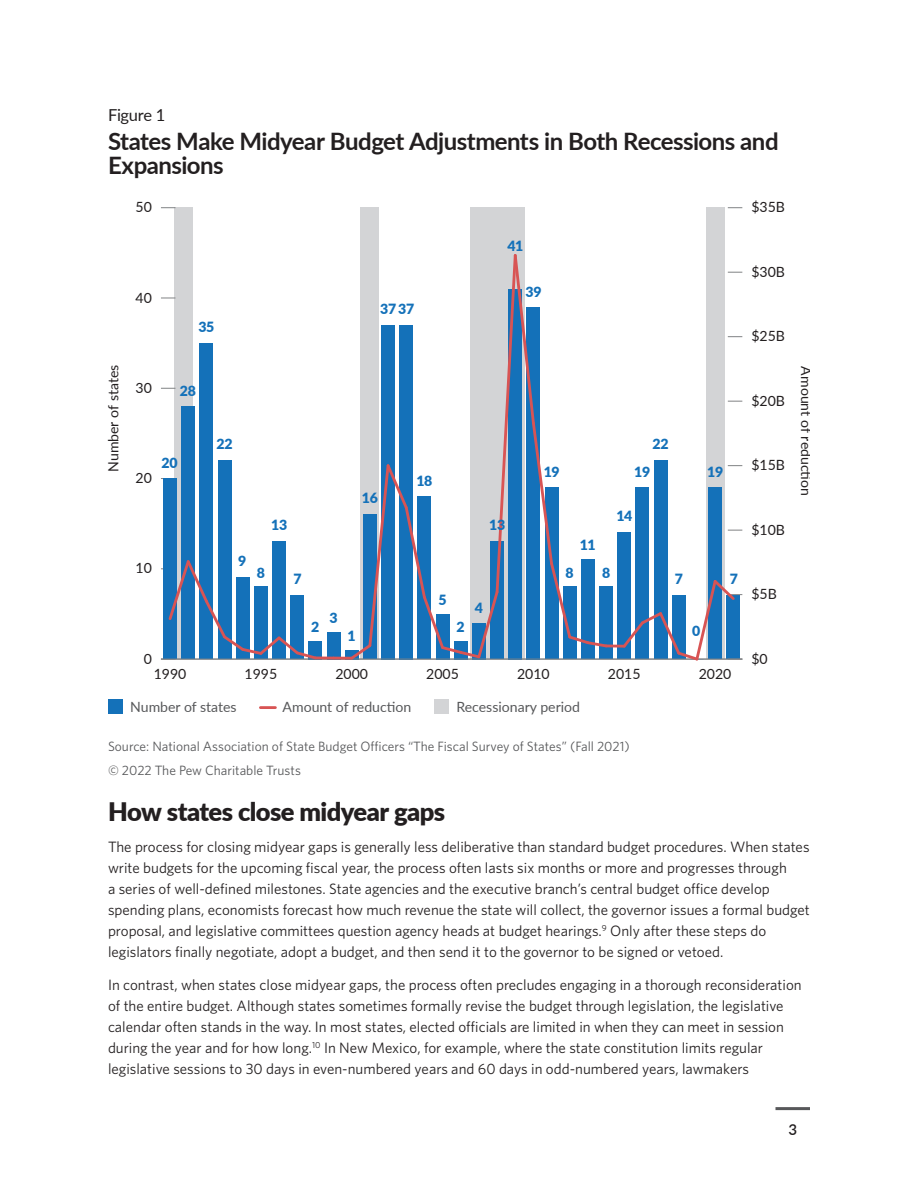
<style>
.page{position:relative;width:918px;height:1188px;background:#fff}
.page>*{position:absolute;margin:0;border:0;box-sizing:border-box;transform-origin:0 0}
.t1{font:900 25.5px "Lato";letter-spacing:-.025em;color:#231f20}
.HED{font:700 24px/24px "Lato";letter-spacing:-.025em;color:#231f20}
.Figure{font:16.5px "Lato";letter-spacing:-.02em;color:#231f20}
.Body{font:15px/21px "Whitney";color:#231f20}
.t2{font:600 15px "Lato";color:#231f20}
.t3{font:14.1px "Lato";color:#231f20}
.t4{font:900 14.1px "Lato";letter-spacing:-.02em;color:#1471b9}
.t5{font:14.1px "Lato";color:#57585a}
.Source{font:13.5px "Whitney";color:#57585a}
</style>
<div class="page">
<hr style="left:776px;top:1107px;width:34px;height:3px;background:#57585a">
<div style="left:174px;top:207px;width:18px;height:452px;background:#d3d4d6"></div>
<div style="left:361px;top:208px;width:18px;height:451px;background:#d3d4d6"></div>
<div style="left:706px;top:208px;width:18px;height:451px;background:#d3d4d6"></div>
<div style="left:470px;top:208px;width:54px;height:451px;background:#d3d4d6"></div>
<svg style="left:161px;top:478px;width:14px;height:1px"></svg>
<svg style="left:161px;top:388px;width:14px;height:1px"></svg>
<svg style="left:161px;top:298px;width:14px;height:1px"></svg>
<svg style="left:161px;top:207px;width:14px;height:1px"></svg>
<div style="left:164px;top:479px;width:13px;height:180px;background:#1471b9"></div>
<div style="left:182px;top:406px;width:13px;height:253px;background:#1471b9"></div>
<div style="left:200px;top:343px;width:13px;height:316px;background:#1471b9"></div>
<div style="left:218px;top:460px;width:13px;height:199px;background:#1471b9"></div>
<div style="left:273px;top:542px;width:13px;height:117px;background:#1471b9"></div>
<div style="left:327px;top:632px;width:13px;height:27px;background:#1471b9"></div>
<svg style="left:345px;top:650px;width:3px;height:7px"></svg>
<div style="left:600px;top:587px;width:13px;height:72px;background:#1471b9"></div>
<div style="left:618px;top:533px;width:13px;height:126px;background:#1471b9"></div>
<div style="left:636px;top:488px;width:13px;height:171px;background:#1471b9"></div>
<div style="left:654px;top:460px;width:13px;height:199px;background:#1471b9"></div>
<div style="left:709px;top:488px;width:13px;height:171px;background:#1471b9"></div>
<hr style="left:161px;top:659px;width:581px;height:1px;background:#808284">
<svg style="left:728px;top:530px;width:14px;height:1px"></svg>
<svg style="left:728px;top:465px;width:14px;height:1px"></svg>
<svg style="left:728px;top:401px;width:14px;height:1px"></svg>
<svg style="left:728px;top:336px;width:14px;height:1px"></svg>
<svg style="left:728px;top:272px;width:14px;height:1px"></svg>
<svg style="left:728px;top:207px;width:14px;height:1px"></svg>
<svg style="left:161px;top:558px;width:173px;height:102px"></svg>
<hr style="left:334px;top:657px;width:18px;height:3px;background:#d85454">
<svg style="left:348px;top:252px;width:261px;height:408px"></svg>
<hr style="left:606px;top:645px;width:18px;height:3px;background:#d85454">
<svg style="left:620px;top:577px;width:122px;height:84px"></svg>
<hr style="left:260px;top:706px;width:15px;height:3px;background:#d85454">
<div style="left:108px;top:699px;width:15px;height:15px;background:#1471b9"></div>
<div style="left:434px;top:699px;width:15px;height:15px;background:#d3d4d6"></div>
<p class="Figure" style="left:108px;top:103px;width:59px">Figure 1</p>
<p class="HED" style="left:108px;top:128px;width:672px">States Make Midyear Budget Adjustments in Both Recessions and<br>Expansions</p>
<p class="t3" style="left:136px;top:197px;width:18px">50</p>
<p class="t4" style="left:507px;top:235px;width:18px">41</p>
<p class="t3" style="left:136px;top:287px;width:18px">40</p>
<p class="t4" style="left:198px;top:317px;width:18px">35</p>
<p class="t4" style="left:380px;top:299px;width:36px">37 37</p>
<p class="t4" style="left:526px;top:281px;width:18px">39</p>
<p class="t3" style="left:103px;top:472px;width:109px;rotate:-90deg">Number of states</p>
<p class="t3" style="left:136px;top:378px;width:18px">30</p>
<p class="t4" style="left:180px;top:381px;width:18px">28</p>
<p class="t4" style="left:216px;top:433px;width:18px">22</p>
<p class="t4" style="left:652px;top:433px;width:18px">22</p>
<p class="t3" style="left:136px;top:468px;width:18px">20</p>
<p class="t4" style="left:161px;top:452px;width:18px">20</p>
<p class="t4" style="left:416px;top:470px;width:18px">18</p>
<p class="t4" style="left:544px;top:461px;width:18px">19</p>
<p class="t4" style="left:634px;top:461px;width:18px">19</p>
<p class="t4" style="left:707px;top:461px;width:18px">19</p>
<p class="t4" style="left:362px;top:487px;width:18px">16</p>
<p class="t4" style="left:271px;top:514px;width:18px">13</p>
<p class="t4" style="left:489px;top:514px;width:18px">13</p>
<p class="t4" style="left:616px;top:506px;width:18px">14</p>
<p class="t4" style="left:580px;top:534px;width:18px">11</p>
<p class="t3" style="left:136px;top:558px;width:18px">10</p>
<p class="t4" style="left:238px;top:551px;width:10px">9</p>
<p class="t4" style="left:257px;top:562px;width:10px">8</p>
<p class="t4" style="left:566px;top:562px;width:10px">8</p>
<p class="t4" style="left:602px;top:562px;width:10px">8</p>
<p class="t4" style="left:293px;top:568px;width:10px">7</p>
<p class="t4" style="left:675px;top:568px;width:10px">7</p>
<p class="t4" style="left:730px;top:568px;width:10px">7</p>
<p class="t4" style="left:311px;top:616px;width:10px">2</p>
<p class="t4" style="left:457px;top:616px;width:10px">2</p>
<p class="t4" style="left:692px;top:620px;width:10px">0</p>
<p class="t4" style="left:438px;top:589px;width:10px">5</p>
<p class="t4" style="left:475px;top:597px;width:10px">4</p>
<p class="t4" style="left:329px;top:607px;width:10px">3</p>
<p class="t4" style="left:348px;top:626px;width:10px">1</p>
<p class="t3" style="left:144px;top:648px;width:10px">0</p>
<p class="t3" style="left:154px;top:663px;width:34px">1990</p>
<p class="t3" style="left:245px;top:663px;width:34px">1995</p>
<p class="t3" style="left:335px;top:663px;width:34px">2000</p>
<p class="t3" style="left:426px;top:663px;width:34px">2005</p>
<p class="t3" style="left:517px;top:663px;width:34px">2010</p>
<p class="t3" style="left:608px;top:663px;width:34px">2015</p>
<p class="t3" style="left:699px;top:663px;width:34px">2020</p>
<p class="t5" style="left:130px;top:697px;width:108px">Number of states</p>
<p class="t5" style="left:283px;top:697px;width:130px">Amount of reduction</p>
<p class="t5" style="left:456px;top:697px;width:125px">Recessionary period</p>
<p class="t3" style="left:751px;top:197px;width:35px">$35B</p>
<p class="t3" style="left:751px;top:262px;width:35px">$30B</p>
<p class="t3" style="left:751px;top:326px;width:35px">$25B</p>
<p class="t3" style="left:751px;top:391px;width:35px">$20B</p>
<p class="t3" style="left:751px;top:455px;width:35px">$15B</p>
<p class="t3" style="left:751px;top:520px;width:35px">$10B</p>
<p class="t3" style="left:751px;top:584px;width:27px">$5B</p>
<p class="t3" style="left:751px;top:648px;width:18px">$0</p>
<p class="t3" style="left:816px;top:366px;width:131px;rotate:90deg">Amount of reduction</p>
<p class="Source" style="left:108px;top:737px;width:523px">Source: National Association of State Budget Officers “The Fiscal Survey of States” (Fall 2021)</p>
<p class="Source" style="left:108px;top:761px;width:194px">© 2022 The Pew Charitable Trusts</p>
<h1 class="t1" style="left:108px;top:792px;width:339px">How states close midyear gaps</h1>
<p class="Body" style="left:108px;top:836px;width:703px">The process for closing midyear gaps is generally less deliberative than standard budget procedures. When states write budgets for the upcoming fiscal year, the process often lasts six months or more and progresses through<br>a series of well-defined milestones. State agencies and the executive branch’s central budget office develop spending plans, economists forecast how much revenue the state will collect, the governor issues a formal budget proposal, and legislative committees question agency heads at budget hearings.<sup>9</sup> Only after these steps do legislators finally negotiate, adopt a budget, and then send it to the governor to be signed or vetoed.</p>
<p class="Body" style="left:108px;top:974px;width:695px">In contrast, when states close midyear gaps, the process often precludes engaging in a thorough reconsideration of the entire budget. Although states sometimes formally revise the budget through legislation, the legislative calendar often stands in the way. In most states, elected officials are limited in when they can meet in session during the year and for how long.<sup>10</sup> In New Mexico, for example, where the state constitution limits regular legislative sessions to 30 days in even-numbered years and 60 days in odd-numbered years, lawmakers</p>
<p class="t2" style="left:788px;top:1119px;width:10px">3</p>
</div>
